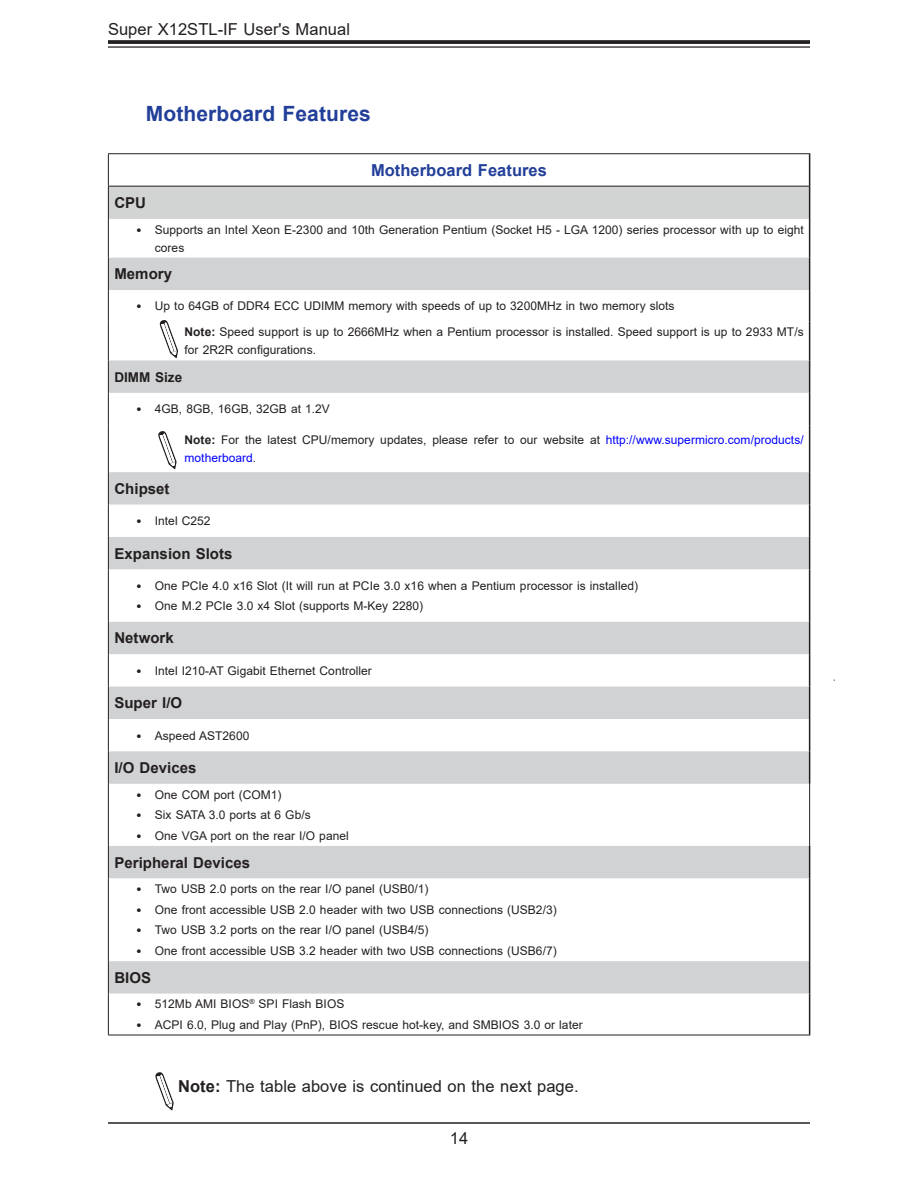
<style>
.page{position:relative;width:918px;height:1188px;background:#fff}
.page>*{position:absolute;margin:0;border:0;box-sizing:border-box;transform-origin:0 0}
.sm_Subhead_2{font:700 21px "Arial";letter-spacing:.005em;color:#223f99}
.sm_body_warning_inde{font:16.5px "Arial";letter-spacing:.005em;color:#231f20}
.sm_fig_table_title{font:700 16.5px "Arial";letter-spacing:.005em;color:#223f99}
.sm_table_column_head{font:700 15px "Arial";letter-spacing:.005em;color:#231f20}
.sm_table_column_head-2{font:700 13.5px "Arial";letter-spacing:.005em;color:#231f20}
.sm_body_warning_inde-2{font:12px/18px "Arial";letter-spacing:.005em;color:#231f20}
.s1{font-family:"Letter Gothic Std";font-size:15px}
.s2{font-weight:700}
.s3{color:#00f}
</style>
<div class="page">
<hr style="left:108px;top:1122px;width:702px;height:2px;background:#231f20">
<svg style="left:108px;top:40px;width:702px;height:4px;background:#302c2d"></svg>
<hr style="left:108px;top:46px;width:702px;height:2px;background:#231f20">
<svg style="left:155px;top:1072px;width:19px;height:38px"></svg>
<div style="left:108px;top:186px;width:702px;height:33px;background:#d2d3d3"></div>
<svg style="left:109px;top:258px;width:700px;height:736px"></svg>
<div style="left:108px;top:393px;width:702px;height:32px;background:#fff"></div>
<hr style="left:809px;top:154px;width:1px;height:32px;background:#231f20">
<hr style="left:809px;top:186px;width:1px;height:33px;background:#231f20">
<hr style="left:809px;top:219px;width:1px;height:39px;background:#231f20">
<hr style="left:809px;top:258px;width:1px;height:32px;background:#231f20">
<hr style="left:809px;top:290px;width:1px;height:32px;background:#231f20">
<hr style="left:809px;top:322px;width:1px;height:38px;background:#231f20">
<hr style="left:809px;top:360px;width:1px;height:33px;background:#231f20">
<hr style="left:809px;top:393px;width:1px;height:32px;background:#231f20">
<hr style="left:809px;top:425px;width:1px;height:47px;background:#231f20">
<hr style="left:809px;top:472px;width:1px;height:33px;background:#231f20">
<hr style="left:809px;top:505px;width:1px;height:32px;background:#231f20">
<hr style="left:809px;top:537px;width:1px;height:32px;background:#231f20">
<hr style="left:809px;top:569px;width:1px;height:53px;background:#231f20">
<hr style="left:809px;top:622px;width:1px;height:32px;background:#231f20">
<hr style="left:809px;top:654px;width:1px;height:33px;background:#231f20">
<hr style="left:809px;top:687px;width:1px;height:32px;background:#231f20">
<hr style="left:809px;top:719px;width:1px;height:32px;background:#231f20">
<hr style="left:809px;top:846px;width:1px;height:32px;background:#231f20">
<hr style="left:809px;top:878px;width:1px;height:83px;background:#231f20">
<hr style="left:809px;top:961px;width:1px;height:33px;background:#231f20">
<hr style="left:809px;top:994px;width:1px;height:41px;background:#231f20">
<hr style="left:108px;top:187px;width:1px;height:32px;background:#231f20">
<hr style="left:108px;top:219px;width:1px;height:39px;background:#231f20">
<hr style="left:108px;top:258px;width:1px;height:32px;background:#231f20">
<hr style="left:108px;top:290px;width:1px;height:32px;background:#231f20">
<hr style="left:108px;top:322px;width:1px;height:38px;background:#231f20">
<hr style="left:108px;top:360px;width:1px;height:33px;background:#231f20">
<hr style="left:108px;top:393px;width:1px;height:32px;background:#231f20">
<hr style="left:108px;top:425px;width:1px;height:47px;background:#231f20">
<hr style="left:108px;top:472px;width:1px;height:33px;background:#231f20">
<hr style="left:108px;top:505px;width:1px;height:32px;background:#231f20">
<hr style="left:108px;top:537px;width:1px;height:32px;background:#231f20">
<hr style="left:108px;top:569px;width:1px;height:53px;background:#231f20">
<hr style="left:108px;top:622px;width:1px;height:32px;background:#231f20">
<hr style="left:108px;top:654px;width:1px;height:33px;background:#231f20">
<hr style="left:108px;top:687px;width:1px;height:32px;background:#231f20">
<hr style="left:108px;top:719px;width:1px;height:32px;background:#231f20">
<hr style="left:108px;top:784px;width:1px;height:62px;background:#231f20">
<hr style="left:809px;top:784px;width:1px;height:62px;background:#231f20">
<hr style="left:108px;top:846px;width:1px;height:32px;background:#231f20">
<hr style="left:108px;top:878px;width:1px;height:83px;background:#231f20">
<hr style="left:108px;top:961px;width:1px;height:33px;background:#231f20">
<hr style="left:108px;top:994px;width:1px;height:41px;background:#231f20">
<hr style="left:108px;top:153px;width:702px;height:1px;background:#231f20">
<hr style="left:108px;top:154px;width:1px;height:32px;background:#231f20">
<hr style="left:108px;top:186px;width:701px;height:1px;background:#231f20">
<hr style="left:108px;top:751px;width:1px;height:33px;background:#231f20">
<hr style="left:809px;top:751px;width:1px;height:33px;background:#231f20">
<hr style="left:108px;top:1035px;width:702px;height:1px;background:#231f20">
<svg style="left:158px;top:431px;width:19px;height:38px"></svg>
<svg style="left:160px;top:320px;width:18px;height:38px"></svg>
<h2 class="sm_body_warning_inde" style="left:108px;top:18px;width:244px">Super X12STL-IF User's Manual</h2>
<p class="sm_Subhead_2" style="left:146px;top:99px;width:227px">Motherboard Features</p>
<p class="sm_fig_table_title" style="left:371px;top:159px;width:178px">Motherboard Features</p>
<p class="sm_table_column_head" style="left:114px;top:192px;width:33px">CPU</p>
<p class="sm_body_warning_inde-2" style="left:155px;top:220px;width:650px;text-indent:-21px"><span class="s1">•</span> Supports an Intel Xeon E-2300 and 10th Generation Pentium (Socket H5 - LGA 1200) series processor with up to eight cores</p>
<p class="sm_table_column_head" style="left:114px;top:263px;width:59px">Memory</p>
<p class="sm_body_warning_inde-2" style="left:134px;top:297px;width:542px"><span class="s1">•</span> Up to 64GB of DDR4 ECC UDIMM memory with speeds of up to 3200MHz in two memory slots</p>
<p class="sm_body_warning_inde-2" style="left:185px;top:323px;width:621px"><span class="s2">Note:</span> Speed support is up to 2666MHz when a Pentium processor is installed. Speed support is up to 2933 MT/s for 2R2R configurations.</p>
<p class="sm_table_column_head-2" style="left:114px;top:367px;width:69px">DIMM Size</p>
<p class="sm_body_warning_inde-2" style="left:134px;top:400px;width:197px"><span class="s1">•</span> 4GB, 8GB, 16GB, 32GB at 1.2V</p>
<p class="sm_body_warning_inde-2" style="left:185px;top:431px;width:621px"><span class="s2">Note:</span> For the latest CPU/memory updates, please refer to our website at <span class="s3">http://www.supermicro.com/products/ motherboard</span>.</p>
<p class="sm_table_column_head" style="left:114px;top:478px;width:57px">Chipset</p>
<p class="sm_body_warning_inde-2" style="left:134px;top:512px;width:78px"><span class="s1">•</span> Intel C252</p>
<p class="sm_table_column_head" style="left:114px;top:543px;width:120px">Expansion Slots</p>
<p class="sm_body_warning_inde-2" style="left:134px;top:576px;width:505px"><span class="s1">•</span> One PCIe 4.0 x16 Slot (It will run at PCIe 3.0 x16 when a Pentium processor is installed)</p>
<p class="sm_body_warning_inde-2" style="left:134px;top:597px;width:290px"><span class="s1">•</span> One M.2 PCIe 3.0 x4 Slot (supports M-Key 2280)</p>
<p class="sm_table_column_head" style="left:114px;top:628px;width:61px">Network</p>
<p class="sm_body_warning_inde-2" style="left:134px;top:661px;width:239px"><span class="s1">•</span> Intel I210-AT Gigabit Ethernet Controller</p>
<p class="sm_table_column_head" style="left:114px;top:692px;width:69px">Super I/O</p>
<p class="sm_body_warning_inde-2" style="left:134px;top:726px;width:117px"><span class="s1">•</span> Aspeed AST2600</p>
<p class="sm_table_column_head" style="left:114px;top:757px;width:84px">I/O Devices</p>
<p class="sm_body_warning_inde-2" style="left:134px;top:785px;width:149px"><span class="s1">•</span> One COM port (COM1)</p>
<p class="sm_body_warning_inde-2" style="left:134px;top:806px;width:178px"><span class="s1">•</span> Six SATA 3.0 ports at 6 Gb/s</p>
<p class="sm_body_warning_inde-2" style="left:134px;top:827px;width:216px"><span class="s1">•</span> One VGA port on the rear I/O panel</p>
<p class="sm_table_column_head" style="left:114px;top:852px;width:137px">Peripheral Devices</p>
<p class="sm_body_warning_inde-2" style="left:134px;top:880px;width:296px"><span class="s1">•</span> Two USB 2.0 ports on the rear I/O panel (USB0/1)</p>
<p class="sm_body_warning_inde-2" style="left:134px;top:900px;width:424px"><span class="s1">•</span> One front accessible USB 2.0 header with two USB connections (USB2/3)</p>
<p class="sm_body_warning_inde-2" style="left:134px;top:921px;width:296px"><span class="s1">•</span> Two USB 3.2 ports on the rear I/O panel (USB4/5)</p>
<p class="sm_body_warning_inde-2" style="left:134px;top:942px;width:424px"><span class="s1">•</span> One front accessible USB 3.2 header with two USB connections (USB6/7)</p>
<p class="sm_table_column_head" style="left:114px;top:967px;width:38px">BIOS</p>
<p class="sm_body_warning_inde-2" style="left:134px;top:995px;width:212px"><span class="s1">•</span> 512Mb AMI BIOS<sup>®</sup> SPI Flash BIOS</p>
<p class="sm_body_warning_inde-2" style="left:134px;top:1016px;width:450px"><span class="s1">•</span> ACPI 6.0, Plug and Play (PnP), BIOS rescue hot-key, and SMBIOS 3.0 or later</p>
<p class="sm_body_warning_inde" style="left:178px;top:1075px;width:402px"><span class="s2">Note:</span> The table above is continued on the next page.</p>
<h2 class="sm_body_warning_inde" style="left:450px;top:1127px;width:20px">14</h2>
</div>
